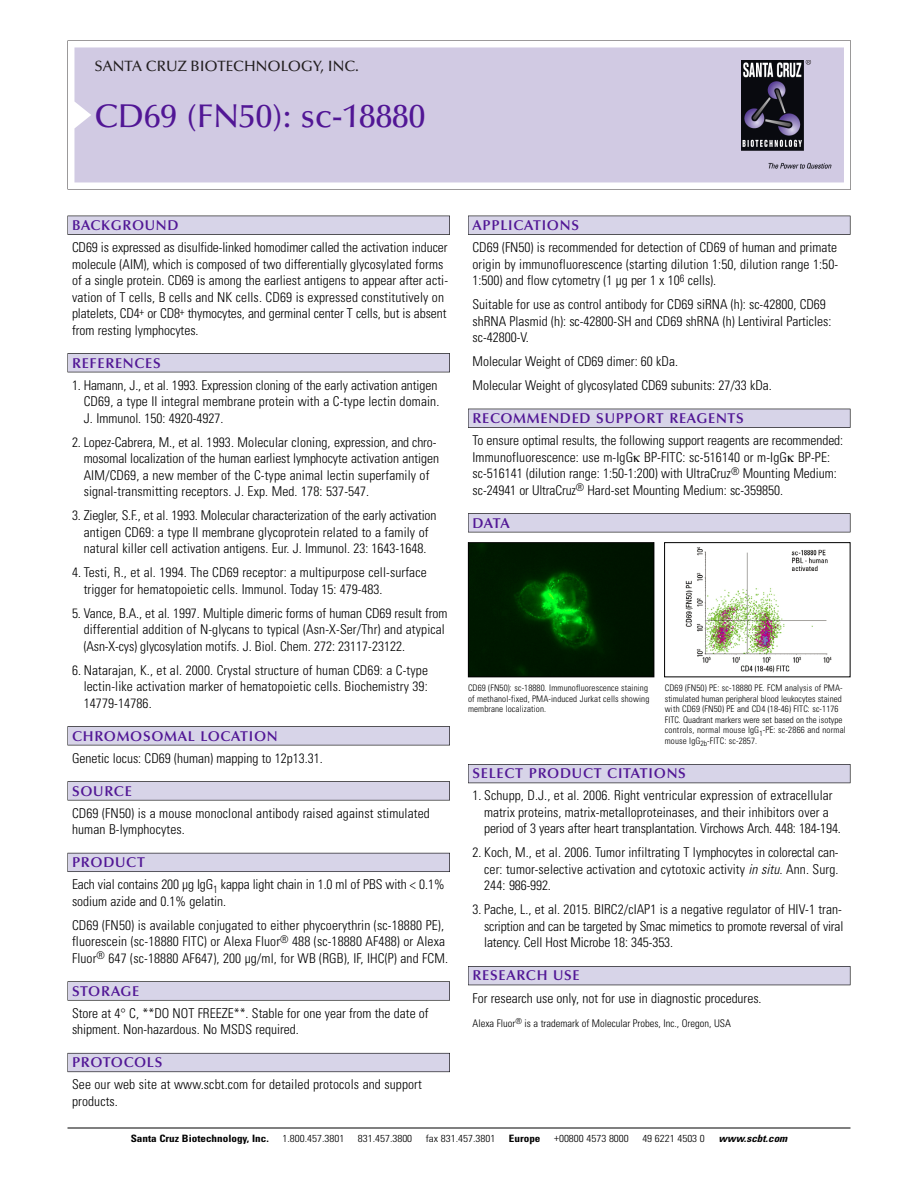
<style>
.page{position:relative;width:918px;height:1188px;background:#fff}
.page>*{position:absolute;margin:0;border:0;box-sizing:border-box;transform-origin:0 0}
.t1{font:500 33px "Optima";color:#511695}
.t2{font:500 15px "Optima";color:#231f20}
.t3{font:600 14.25px "Optima";letter-spacing:.05em;color:#511695}
.t4{font:300 condensed 13.5px/16.5px "Univers";color:#000}
.t5{font:300 condensed 10.5px "Univers";color:#000}
.t6{font:300 condensed 10.2px "Univers";color:#000;scale:1.1 1}
.t7{font:700 condensed 10.2px "Univers";color:#000;scale:1.1 1}
.t8{font:italic 700 condensed 10.2px "Univers";color:#000;scale:1.1 1}
.t9{font:300 condensed 9px/10.5px "Univers";letter-spacing:.015em;color:#000}
.s1{font-style:italic}
</style>
<div class="page">
<svg style="left:68px;top:40px;width:783px;height:149px"></svg>
<div style="left:74px;top:47px;width:770px;height:135px;background:#d1cae3"></div>
<img style="left:741px;top:60px;width:90px;height:108px">
<div style="left:468px;top:216px;width:382px;height:19px;background:#535256"></div>
<div style="left:468px;top:216px;width:382px;height:18px;background:#d7d4e8"></div>
<div style="left:468px;top:409px;width:382px;height:19px;background:#525156"></div>
<div style="left:468px;top:409px;width:382px;height:18px;background:#d7d4e8"></div>
<div style="left:468px;top:513px;width:382px;height:19px;background:#545357"></div>
<div style="left:468px;top:514px;width:382px;height:18px;background:#d7d4e8"></div>
<div style="left:468px;top:764px;width:382px;height:19px;background:#55545b"></div>
<div style="left:468px;top:765px;width:382px;height:18px;background:#d7d4e8"></div>
<div style="left:468px;top:966px;width:382px;height:19px;background:#525158"></div>
<div style="left:468px;top:967px;width:382px;height:18px;background:#d7d4e8"></div>
<hr style="left:68px;top:1128px;width:782px;height:1px;background:#000">
<img style="left:470px;top:544px;width:182px;height:131px">
<div style="left:468px;top:542px;width:186px;height:135px;border:1px solid #000"></div>
<img style="left:685px;top:547px;width:147px;height:126px">
<div style="left:664px;top:542px;width:186px;height:135px;border:1px solid #000"></div>
<div style="left:68px;top:216px;width:382px;height:19px;background:#535256"></div>
<div style="left:68px;top:216px;width:381px;height:18px;background:#d7d4e8"></div>
<div style="left:68px;top:353px;width:382px;height:19px;background:#515155"></div>
<div style="left:68px;top:354px;width:381px;height:18px;background:#d7d4e8"></div>
<div style="left:68px;top:726px;width:382px;height:19px;background:#545357"></div>
<div style="left:68px;top:727px;width:381px;height:18px;background:#d7d4e8"></div>
<div style="left:68px;top:781px;width:382px;height:19px;background:#575659"></div>
<div style="left:68px;top:782px;width:381px;height:18px;background:#d7d4e8"></div>
<div style="left:68px;top:853px;width:382px;height:19px;background:#595860"></div>
<div style="left:68px;top:853px;width:381px;height:18px;background:#d7d4e8"></div>
<svg style="left:68px;top:981px;width:382px;height:20px"></svg>
<div style="left:68px;top:982px;width:381px;height:18px;background:#d7d4e8"></div>
<div style="left:68px;top:1053px;width:382px;height:19px;background:#686770"></div>
<div style="left:68px;top:1054px;width:381px;height:18px;background:#d7d4e8"></div>
<p class="t2" style="left:94px;top:60px;width:266px">SANTA CRUZ BIOTECHNOLOGY, INC.</p>
<p class="t1" style="left:94px;top:102px;width:332px">CD69 (FN50): sc-18880</p>
<p class="t3" style="left:72px;top:219px;width:108px">BACKGROUND</p>
<p class="t4" style="left:72px;top:240px;width:378px">CD69 is expressed as disulfide-linked homodimer called the activation inducer molecule (AIM), which is composed of two differentially glycosylated forms of a single protein. CD69 is among the earliest antigens to appear after acti&shy;vation of T cells, B cells and NK cells. CD69 is expressed constitutively on platelets, CD4<sup>+</sup> or CD8<sup>+</sup> thymocytes, and germinal center T cells, but is absent from resting lymphocytes.</p>
<p class="t3" style="left:72px;top:357px;width:90px">REFERENCES</p>
<p class="t4" style="left:84px;top:378px;width:357px;text-indent:-12px">1. Hamann, J., et al. 1993. Expression cloning of the early activation antigen<br>CD69, a type II integral membrane protein with a C-type lectin domain.<br>J. Immunol. 150: 4920-4927.</p>
<p class="t4" style="left:84px;top:435px;width:357px;text-indent:-12px">2. Lopez-Cabrera, M., et al. 1993. Molecular cloning, expression, and chro&shy;mosomal localization of the human earliest lymphocyte activation antigen AIM/CD69, a new member of the C-type animal lectin superfamily of signal-transmitting receptors. J. Exp. Med. 178: 537-547.</p>
<p class="t4" style="left:72px;top:508px;width:366px;text-align:center">3. Ziegler, S.F., et al. 1993. Molecular characterization of the early activation antigen CD69: a type II membrane glycoprotein related to a family of natural killer cell activation antigens. Eur. J. Immunol. 23: 1643-1648.</p>
<p class="t4" style="left:84px;top:565px;width:345px;text-indent:-12px">4. Testi, R., et al. 1994. The CD69 receptor: a multipurpose cell-surface trigger for hematopoietic cells. Immunol. Today 15: 479-483.</p>
<p class="t4" style="left:84px;top:606px;width:365px;text-indent:-12px">5. Vance, B.A., et al. 1997. Multiple dimeric forms of human CD69 result from differential addition of N-glycans to typical (Asn-X-Ser/Thr) and atypical (Asn-X-cys) glycosylation motifs. J. Biol. Chem. 272: 23117-23122.</p>
<p class="t4" style="left:84px;top:663px;width:346px;text-align:justify;text-indent:-12px">6. Natarajan, K., et al. 2000. Crystal structure of human CD69: a C-type lectin-like activation marker of hematopoietic cells. Biochemistry 39:<br>14779-14786.</p>
<p class="t3" style="left:72px;top:730px;width:207px">CHROMOSOMAL LOCATION</p>
<p class="t4" style="left:72px;top:751px;width:252px">Genetic locus: CD69 (human) mapping to 12p13.31.</p>
<p class="t3" style="left:72px;top:785px;width:61px">SOURCE</p>
<p class="t4" style="left:72px;top:806px;width:359px">CD69 (FN50) is a mouse monoclonal antibody raised against stimulated human B-lymphocytes.</p>
<p class="t3" style="left:72px;top:856px;width:74px">PRODUCT</p>
<p class="t4" style="left:72px;top:878px;width:374px">Each vial contains 200 µg IgG<sub>1</sub> kappa light chain in 1.0 ml of PBS with &lt; 0.1% sodium azide and 0.1% gelatin.</p>
<p class="t4" style="left:72px;top:918px;width:378px">CD69 (FN50) is available conjugated to either phycoerythrin (sc-18880 PE), fluorescein (sc-18880 FITC) or Alexa Fluor<sup>®</sup> 488 (sc-18880 AF488) or Alexa<br>Fluor<sup>®</sup> 647 (sc-18880 AF647), 200 µg/ml, for WB (RGB), IF, IHC(P) and FCM.</p>
<p class="t3" style="left:72px;top:985px;width:69px">STORAGE</p>
<p class="t4" style="left:72px;top:1006px;width:358px">Store at 4° C, **DO NOT FREEZE**. Stable for one year from the date of shipment. Non-hazardous. No MSDS required.</p>
<p class="t3" style="left:72px;top:1057px;width:92px">PROTOCOLS</p>
<p class="t4" style="left:72px;top:1078px;width:351px">See our web site at www.scbt.com for detailed protocols and support products.</p>
<p class="t3" style="left:473px;top:219px;width:108px">APPLICATIONS</p>
<p class="t4" style="left:473px;top:240px;width:367px;text-align:justify">CD69 (FN50) is recommended for detection of CD69 of human and primate origin by immunofluorescence (starting dilution 1:50, dilution range 1:50- 1:500) and flow cytometry (1 µg per 1 x 10<sup>6</sup> cells).</p>
<p class="t4" style="left:473px;top:297px;width:360px">Suitable for use as control antibody for CD69 siRNA (h): sc-42800, CD69 shRNA Plasmid (h): sc-42800-SH and CD69 shRNA (h) Lentiviral Particles: sc-42800-V.</p>
<p class="t4" style="left:473px;top:354px;width:207px">Molecular Weight of CD69 dimer: 60 kDa.</p>
<p class="t4" style="left:473px;top:378px;width:301px">Molecular Weight of glycosylated CD69 subunits: 27/33 kDa.</p>
<p class="t3" style="left:473px;top:412px;width:273px">RECOMMENDED SUPPORT REAGENTS</p>
<p class="t4" style="left:473px;top:433px;width:372px">To ensure optimal results, the following support reagents are recommended:<br>Immunofluorescence: use m-IgG BP-FITC: sc-516140 or m-IgG BP-PE: sc-516141 (dilution range: 1:50-1:200) with UltraCruz<sup>®</sup> Mounting Medium: sc-24941 or UltraCruz<sup>®</sup> Hard-set Mounting Medium: sc-359850.</p>
<p class="t3" style="left:473px;top:517px;width:39px">DATA</p>
<p class="t9" style="left:468px;top:684px;width:183px">CD69 (FN50): sc-18880. Immunofluorescence staining of methanol-fixed, PMA-induced Jurkat cells showing membrane localization.</p>
<p class="t9" style="left:665px;top:684px;width:183px">CD69 (FN50) PE: sc-18880 PE. FCM analysis of PMA&shy;stimulated human peripheral blood leukocytes stained with CD69 (FN50) PE and CD4 (18-46) FITC: sc-1176<br>FITC. Quadrant markers were set based on the isotype controls, normal mouse IgG<sub>1</sub>-PE: sc-2866 and normal mouse IgG<sub>2b</sub>-FITC: sc-2857.</p>
<p class="t3" style="left:473px;top:768px;width:215px">SELECT PRODUCT CITATIONS</p>
<p class="t4" style="left:484px;top:789px;width:358px;text-indent:-12px">1. Schupp, D.J., et al. 2006. Right ventricular expression of extracellular matrix proteins, matrix-metalloproteinases, and their inhibitors over a period of 3 years after heart transplantation. Virchows Arch. 448: 184-194.</p>
<p class="t4" style="left:484px;top:846px;width:356px;text-align:justify;text-indent:-12px">2. Koch, M., et al. 2006. Tumor infiltrating T lymphocytes in colorectal can&shy;cer: tumor-selective activation and cytotoxic activity <span class="s1">in situ.</span> Ann. Surg.<br>244: 986-992.</p>
<p class="t4" style="left:484px;top:903px;width:361px;text-align:justify;text-indent:-12px">3. Pache, L., et al. 2015. BIRC2/cIAP1 is a negative regulator of HIV-1 tran&shy;scription and can be targeted by Smac mimetics to promote reversal of viral latency. Cell Host Microbe 18: 345-353.</p>
<p class="t3" style="left:473px;top:970px;width:109px">RESEARCH USE</p>
<p class="t4" style="left:473px;top:991px;width:291px">For research use only, not for use in diagnostic procedures.</p>
<p class="t5" style="left:473px;top:1019px;width:260px">Alexa Fluor<sup>®</sup> is a trademark of Molecular Probes, Inc., Oregon, USA</p>
<p class="t7" style="left:131px;top:1135px;width:127px">Santa Cruz Biotechnology, Inc.</p>
<p class="t6" style="left:282px;top:1135px;width:58px">1.800.457.3801</p>
<p class="t6" style="left:358px;top:1135px;width:51px">831.457.3800</p>
<p class="t6" style="left:426px;top:1135px;width:65px">fax 831.457.3801</p>
<p class="t7" style="left:509px;top:1135px;width:30px">Europe</p>
<p class="t6" style="left:554px;top:1135px;width:69px">+00800 4573 8000</p>
<p class="t6" style="left:642px;top:1135px;width:58px">49 6221 4503 0</p>
<p class="t8" style="left:719px;top:1135px;width:66px">www.scbt.com</p>
</div>
